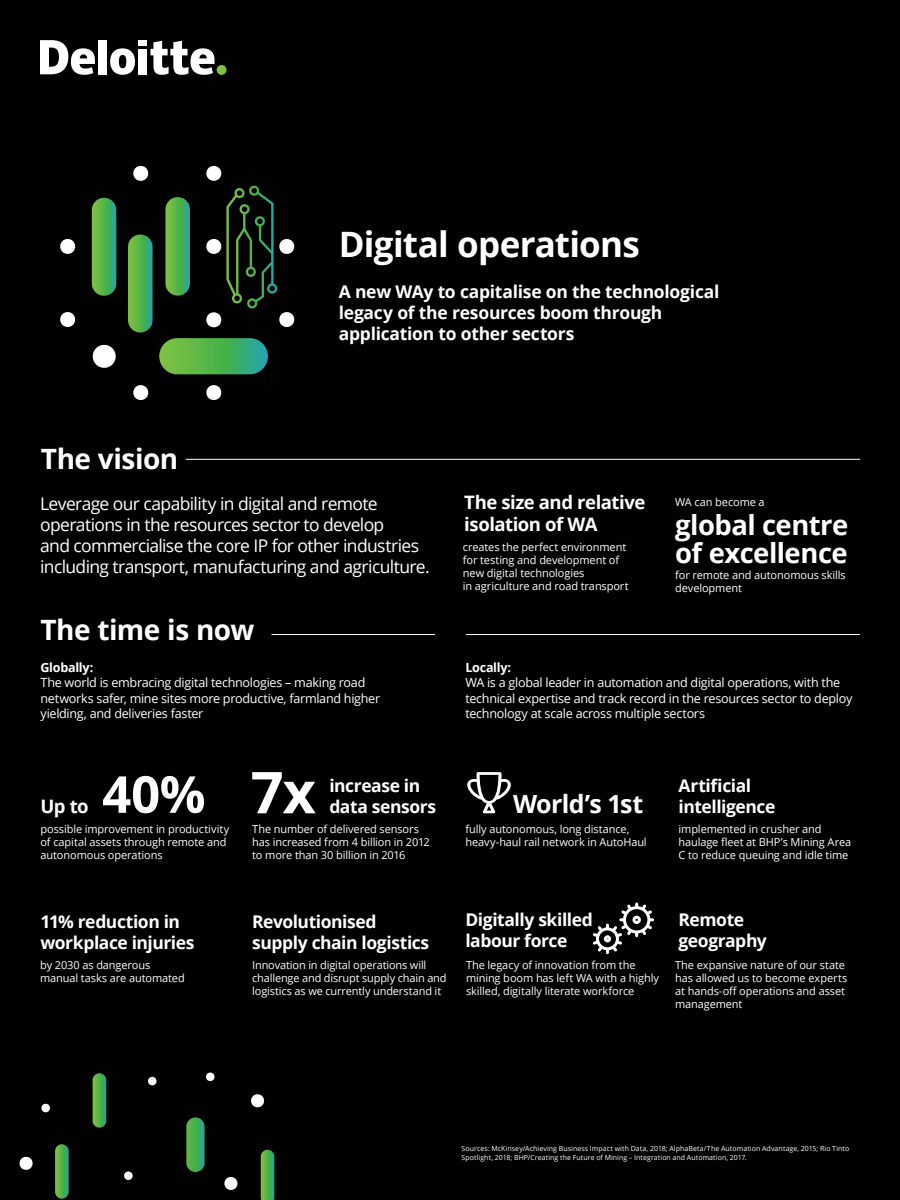
<style>
.page{position:relative;width:900px;height:1200px;background:#010101}
.page>*{position:absolute;margin:0;border:0;box-sizing:border-box;transform-origin:0 0}
.Cluster_Headline_Whi{font:700 35px "Open Sans";letter-spacing:-.02em;color:#fff}
.Cluster_Headline_Whi-2{font:700 28px "Open Sans";letter-spacing:-.02em;color:#fff}
.Cluster_Headline_Whi-3{font:700 27.4px/28px "Open Sans";letter-spacing:-.02em;color:#fff}
.Cluster_Body_32pt{font:700 25px "Open Sans";letter-spacing:-.03em;color:#fff}
.Cluster_Body_32pt-2{font:700 18.5px/22.3px "Open Sans";letter-spacing:-.025em;color:#fff}
.Cluster_blurb{font:17.5px/21px "Open Sans";letter-spacing:-.035em;color:#fff}
.Cluster_Body_32pt-3{font:700 17.5px/21px "Open Sans";letter-spacing:-.025em;color:#fff}
.Cluster_blurb-2{font:700 17.5px/21px "Open Sans";letter-spacing:-.015em;color:#fff}
.Fact_intro_para{font:12.6px/15.1px "Open Sans";letter-spacing:-.025em;color:#fff}
.Cluster_Body_32pt-4{font:11px/13.2px "Open Sans";letter-spacing:-.01em;color:#fff}
.Cluster_Headline_Whi-4{font:11px/13.2px "Open Sans";letter-spacing:-.01em;color:#fff}
.Cluster_Body_32pt-5{font:7px/9px "Open Sans";letter-spacing:.01em;color:#fff}
.s1{font-weight:700}
</style>
<div class="page">
<div style="left:217px;top:65px;width:10px;height:10px;background:#7fc241;border-radius:50%"></div>
<div style="left:98px;top:40px;width:9px;height:34px;background:#fff"></div>
<svg style="left:110px;top:48px;width:25px;height:27px"></svg>
<div style="left:138px;top:49px;width:9px;height:25px;background:#fff"></div>
<div style="left:138px;top:40px;width:9px;height:6px;background:#fff"></div>
<svg style="left:150px;top:41px;width:65px;height:34px"></svg>
<svg style="left:40px;top:40px;width:55px;height:35px"></svg>
<svg style="left:467px;top:772px;width:44px;height:41px"></svg>
<svg style="left:103px;top:776px;width:101px;height:37px"></svg>
<svg style="left:252px;top:772px;width:64px;height:41px"></svg>
<svg style="left:133px;top:165px;width:16px;height:16px"></svg>
<svg style="left:60px;top:239px;width:16px;height:15px"></svg>
<svg style="left:60px;top:312px;width:16px;height:15px"></svg>
<svg style="left:92px;top:344px;width:24px;height:24px"></svg>
<svg style="left:133px;top:385px;width:16px;height:15px"></svg>
<svg style="left:206px;top:385px;width:16px;height:15px"></svg>
<svg style="left:92px;top:198px;width:24px;height:98px;background:#52b358"></svg>
<svg style="left:128px;top:235px;width:25px;height:98px;background:#50af57"></svg>
<svg style="left:165px;top:197px;width:25px;height:99px;background:#50af56"></svg>
<svg style="left:159px;top:338px;width:109px;height:36px;background:#50b259"></svg>
<svg style="left:206px;top:165px;width:89px;height:163px"></svg>
<svg style="left:55px;top:1144px;width:14px;height:55px"></svg>
<svg style="left:93px;top:1073px;width:13px;height:55px"></svg>
<svg style="left:261px;top:1150px;width:13px;height:50px"></svg>
<svg style="left:186px;top:1117px;width:19px;height:55px"></svg>
<svg style="left:251px;top:1094px;width:13px;height:14px"></svg>
<svg style="left:148px;top:1076px;width:9px;height:10px"></svg>
<svg style="left:206px;top:1072px;width:9px;height:10px"></svg>
<svg style="left:19px;top:1156px;width:14px;height:14px"></svg>
<svg style="left:224px;top:1177px;width:14px;height:13px"></svg>
<svg style="left:124px;top:1171px;width:9px;height:9px"></svg>
<svg style="left:41px;top:1103px;width:9px;height:10px"></svg>
<hr style="left:272px;top:634px;width:163px;height:1px;background:#fff">
<hr style="left:466px;top:634px;width:394px;height:1px;background:#fff">
<svg style="left:592px;top:902px;width:62px;height:53px"></svg>
<div style="left:596px;top:927px;width:23px;height:23px;border:3px solid #fff;border-radius:50%"></div>
<div style="left:604px;top:935px;width:7px;height:7px;border:3px solid #fff;border-radius:50%"></div>
<hr style="left:186px;top:459px;width:674px;height:1px;background:#fff">
<p class="Cluster_Headline_Whi-2" style="left:41px;top:439px;width:139px">The vision</p>
<p class="Cluster_Headline_Whi" style="left:339px;top:219px;width:303px">Digital operations</p>
<p class="Cluster_blurb-2" style="left:339px;top:280px;width:382px">A new WAy to capitalise on the technological legacy of the resources boom through application to other sectors</p>
<p class="Cluster_blurb" style="left:40px;top:493px;width:391px">Leverage our capability in digital and remote operations in the resources sector to develop<br>and commercialise the core IP for other industries including transport, manufacturing and agriculture.</p>
<p class="Cluster_Body_32pt-2" style="left:464px;top:490px;width:183px">The size and relative isolation of WA</p>
<p class="Cluster_Body_32pt-4" style="left:463px;top:540px;width:167px">creates the perfect environment for testing and development of new digital technologies<br>in agriculture and road transport</p>
<p class="Cluster_Headline_Whi-4" style="left:675px;top:495px;width:91px">WA can become a</p>
<p class="Cluster_Headline_Whi-3" style="left:675px;top:511px;width:175px">global centre of excellence</p>
<p class="Cluster_Headline_Whi-4" style="left:675px;top:568px;width:172px">for remote and autonomous skills development</p>
<p class="Cluster_Headline_Whi-2" style="left:40px;top:610px;width:216px">The time is now</p>
<p class="Fact_intro_para" style="left:40px;top:660px;width:341px"><span class="s1">Globally:<br></span>The world is embracing digital technologies – making road networks safer, mine sites more productive, farmland higher yielding, and deliveries faster</p>
<p class="Fact_intro_para" style="left:465px;top:660px;width:389px"><span class="s1">Locally:<br></span>WA is a global leader in automation and digital operations, with the technical expertise and track record in the resources sector to deploy technology at scale across multiple sectors</p>
<p class="Cluster_Body_32pt-2" style="left:40px;top:795px;width:50px">Up to</p>
<p class="Cluster_Body_32pt-3" style="left:329px;top:775px;width:108px">increase in data sensors</p>
<p class="Cluster_Body_32pt" style="left:513px;top:787px;width:132px">World’s 1st</p>
<p class="Cluster_Body_32pt-3" style="left:679px;top:775px;width:98px">Artificial intelligence</p>
<p class="Cluster_Body_32pt-4" style="left:252px;top:822px;width:179px">The number of delivered sensors has increased from 4 billion in 2012 to more than 30 billion in 2016</p>
<p class="Cluster_Body_32pt-4" style="left:465px;top:822px;width:183px">fully autonomous, long distance, heavy-haul rail network in AutoHaul</p>
<p class="Cluster_Body_32pt-4" style="left:40px;top:822px;width:190px">possible improvement in productivity of capital assets through remote and autonomous operations</p>
<p class="Cluster_Body_32pt-4" style="left:679px;top:822px;width:174px">implemented in crusher and haulage fleet at BHP’s Mining Area<br>C to reduce queuing and idle time</p>
<p class="Cluster_Body_32pt-3" style="left:40px;top:911px;width:156px">11% reduction in workplace injuries</p>
<p class="Cluster_Body_32pt-3" style="left:252px;top:911px;width:179px">Revolutionised supply chain logistics</p>
<p class="Cluster_Body_32pt-3" style="left:465px;top:909px;width:129px">Digitally skilled labour force</p>
<p class="Cluster_Body_32pt-3" style="left:679px;top:909px;width:90px">Remote geography</p>
<p class="Cluster_Body_32pt-4" style="left:40px;top:958px;width:146px">by 2030 as dangerous manual tasks are automated</p>
<p class="Cluster_Body_32pt-4" style="left:466px;top:958px;width:195px">The legacy of innovation from the mining boom has left WA with a highly skilled, digitally literate workforce</p>
<p class="Cluster_Body_32pt-4" style="left:675px;top:958px;width:174px">The expansive nature of our state has allowed us to become experts at hands-off operations and asset management</p>
<p class="Cluster_Body_32pt-4" style="left:252px;top:958px;width:196px">Innovation in digital operations will challenge and disrupt supply chain and logistics as we currently understand it</p>
<p class="Cluster_Body_32pt-5" style="left:462px;top:1144px;width:389px">Sources: McKinsey/Achieving Business Impact with Data, 2018; AlphaBeta/The Automation Advantage, 2015; Rio Tinto<br>Spotlight, 2018; BHP/Creating the Future of Mining – Integration and Automation, 2017.</p>
</div>
